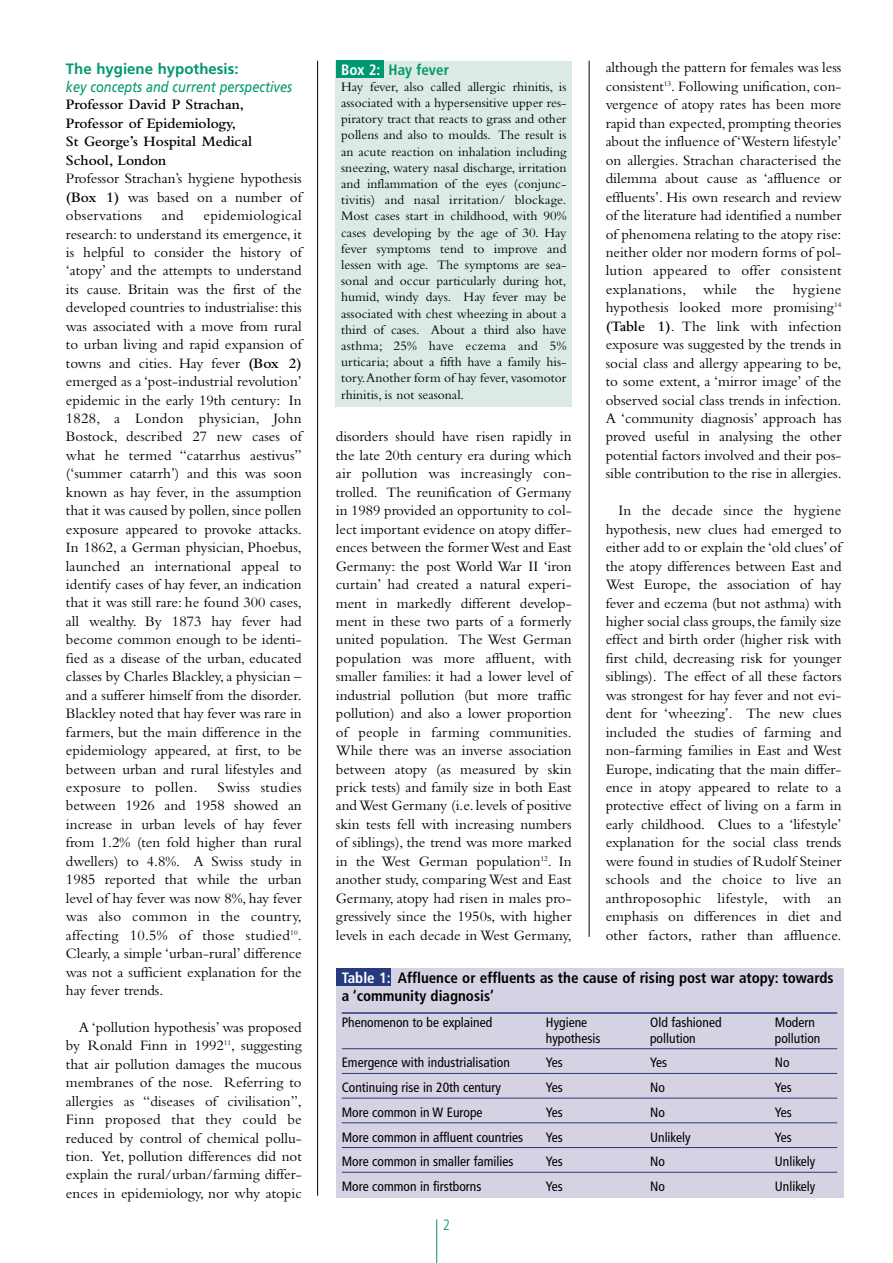
<style>
.page{position:relative;width:893px;height:1263px;background:#fff}
.page>*{position:absolute;margin:0;border:0;box-sizing:border-box;transform-origin:0 0}
.t1{font:15px/18.5px "Bembo";color:#000;text-align:justify}
.t2{font:600 15px/18.5px "Bembo";color:#000}
.t3{font:700 condensed 15px/18px "Frutiger";color:#000}
.t4{font:italic 15px "Frutiger";color:#009870;scale:.85 1}
.t5{font:700 15px "Frutiger";color:#009870}
.t6{font:700 condensed 15px "Frutiger";color:#009870}
.t7{font:300 condensed 15px "Frutiger";color:#009870}
.t8{font:13.5px/16.2px "Bembo";color:#000;text-align:justify}
.t9{font:condensed 13.5px "Frutiger";color:#000}
.s1{font-weight:600}
.s2{color:#fff}
</style>
<div class="page">
<hr style="left:436px;top:1219px;width:1px;height:44px;background:#009870">
<hr style="left:317px;top:61px;width:1px;height:1135px;background:#000">
<hr style="left:589px;top:61px;width:1px;height:876px;background:#000">
<div style="left:336px;top:61px;width:236px;height:345px;background:#dbebe3"></div>
<div style="left:336px;top:61px;width:47px;height:17px;background:#009870"></div>
<div style="left:336px;top:968px;width:507px;height:230px;background:#d5d3e3"></div>
<div style="left:336px;top:968px;width:55px;height:17px;background:#263b7e"></div>
<hr style="left:342px;top:1012px;width:495px;height:2px;background:#263b7e">
<hr style="left:342px;top:1048px;width:495px;height:1px;background:#263b7e">
<hr style="left:342px;top:1073px;width:495px;height:1px;background:#263b7e">
<hr style="left:342px;top:1098px;width:495px;height:1px;background:#263b7e">
<hr style="left:342px;top:1122px;width:495px;height:1px;background:#263b7e">
<hr style="left:342px;top:1147px;width:495px;height:1px;background:#263b7e">
<hr style="left:342px;top:1172px;width:495px;height:1px;background:#263b7e">
<p class="t5" style="left:66px;top:63px;width:174px">The hygiene hypothesis:</p>
<p class="t4" style="left:66px;top:81px;width:267px">key concepts and current perspectives</p>
<p class="t2" style="left:66px;top:97px;width:188px">Professor David P Strachan,<br>Professor of Epidemiology,<br>St George’s Hospital Medical<br>School, London</p>
<p class="t1" style="left:66px;top:171px;width:237px">Professor Strachan’s hygiene hypothesis <span class="s1">(Box 1)</span> was based on a number of observations</p>
<p class="t1" style="left:66px;top:208px;width:237px;text-indent:138px">epidemiological research: to understand its emergence, it is helpful to consider the history of ‘atopy’ and the attempts to understand its cause. Britain was the first of the developed countries to industrialise: this was associated with a move from rural to urban living and rapid expansion of towns and cities. Hay fever <span class="s1">(Box 2) </span>emerged as a ‘post-industrial revolution’ epidemic in the early 19th century: In 1828, a London physician, John Bostock, described 27 new cases of what he termed “catarrhus aestivus” (‘summer catarrh’) and this was soon known as hay fever, in the assumption that it was caused by pollen, since pollen exposure appeared to provoke attacks.<br>In 1862, a German physician, Phoebus, launched an international appeal to identify cases of hay fever, an indication that it was still rare: he found 300 cases, all wealthy. By 1873 hay fever had become common enough to be identi&shy;fied as a disease of the urban, educated classes by Charles Blackley, a physician – and a sufferer himself from the disorder.<br>Blackley noted that hay fever was rare in farmers, but the main difference in the epidemiology appeared, at first, to be between urban and rural lifestyles and exposure to pollen.</p>
<p class="t1" style="left:162px;top:208px;width:23px">and</p>
<p class="t1" style="left:66px;top:779px;width:237px;text-indent:151px">Swiss studies between 1926 and 1958 showed an increase in urban levels of hay fever from 1.2% (ten fold higher than rural dwellers) to 4.8%. A Swiss study in 1985 reported that while the urban level of hay fever was now 8%, hay fever was also common in the country, affecting 10.5% of those studied<sup>10</sup>.<br>Clearly, a simple ‘urban-rural’ difference was not a sufficient explanation for the hay fever trends.</p>
<p class="t1" style="left:66px;top:1019px;width:237px;text-indent:13px">A ‘pollution hypothesis’ was proposed by Ronald Finn in 1992<sup>11</sup>, suggesting that air pollution damages the mucous membranes of the nose. Referring to allergies as “diseases of civilisation”, Finn proposed that they could be reduced by control of chemical pollu&shy;tion. Yet, pollution differences did not explain the rural/urban/farming differ&shy;ences in epidemiology, nor why atopic</p>
<p class="t6" style="left:341px;top:64px;width:109px"><span class="s2">Box 2:</span> Hay fever</p>
<p class="t8" style="left:341px;top:80px;width:227px">Hay fever, also called allergic rhinitis, is associated with a hypersensitive upper res&shy;piratory tract that reacts to grass and other pollens and also to moulds. The result is an acute reaction on inhalation including sneezing, watery nasal discharge, irritation and inflammation of the eyes (conjunc&shy;tivitis) and nasal irritation/ blockage.<br>Most cases start in childhood, with 90% cases developing by the age of 30. Hay fever symptoms tend to improve and lessen with age. The symptoms are sea&shy;sonal and occur particularly during hot, humid, windy days. Hay fever may be associated with chest wheezing in about a third of cases. About a third also have asthma; 25% have eczema and 5% urticaria; about a fifth have a family his&shy;tory.Another form of hay fever, vasomotor rhinitis, is not seasonal.</p>
<p class="t1" style="left:336px;top:429px;width:237px">disorders should have risen rapidly in the late 20th century era during which air pollution was increasingly con&shy;trolled. The reunification of Germany in 1989 provided an opportunity to col&shy;lect important evidence on atopy differ&shy;ences between the former West and East Germany: the post World War II ‘iron curtain’ had created a natural experi&shy;ment in markedly different develop&shy;ment in these two parts of a formerly united population. The West German population was more affluent, with smaller families: it had a lower level of industrial pollution (but more traffic pollution) and also a lower proportion of people in farming communities.<br>While there was an inverse association between atopy (as measured by skin prick tests) and family size in both East and West Germany (i.e. levels of positive skin tests fell with increasing numbers of siblings), the trend was more marked in the West German population<sup>12</sup>. In another study, comparing West and East Germany, atopy had risen in males pro&shy;gressively since the 1950s, with higher levels in each decade in West Germany,</p>
<p class="t1" style="left:605px;top:60px;width:237px">although the pattern for females was less consistent<sup>13</sup>. Following unification, con&shy;vergence of atopy rates has been more rapid than expected, prompting theories about the influence of ‘Western lifestyle’ on allergies. Strachan characterised the dilemma about cause as ‘affluence or effluents’. His own research and review of the literature had identified a number of phenomena relating to the atopy rise: neither older nor modern forms of pol&shy;lution appeared to offer consistent explanations, while the hygiene hypothesis looked more promising<sup>14 </sup><span class="s1">(Table 1)</span>. The link with infection exposure was suggested by the trends in social class and allergy appearing to be, to some extent, a ‘mirror image’ of the observed social class trends in infection.<br>A ‘community diagnosis’ approach has proved useful in analysing the other potential factors involved and their pos&shy;sible contribution to the rise in allergies.</p>
<p class="t1" style="left:605px;top:503px;width:237px;text-indent:13px">In the decade since the hygiene hypothesis, new clues had emerged to either add to or explain the ‘old clues’ of the atopy differences between East and West Europe, the association of hay fever and eczema (but not asthma) with higher social class groups, the family size effect and birth order (higher risk with first child, decreasing risk for younger siblings). The effect of all these factors was strongest for hay fever and not evi&shy;dent for ‘wheezing’. The new clues included the studies of farming and non-farming families in East and West Europe, indicating that the main differ&shy;ence in atopy appeared to relate to a protective effect of living on a farm in early childhood. Clues to a ‘lifestyle’ explanation for the social class trends were found in studies of Rudolf Steiner schools and the choice to live an anthroposophic lifestyle, with an emphasis on differences in diet and other factors, rather than affluence.</p>
<p class="t3" style="left:342px;top:970px;width:493px"><span class="s2">Table 1:</span> Affluence or effluents as the cause of rising post war atopy: towards a ‘community diagnosis’</p>
<p class="t9" style="left:342px;top:1016px;width:152px">Phenomenon to be explained</p>
<p class="t9" style="left:546px;top:1016px;width:43px">Hygiene</p>
<p class="t9" style="left:650px;top:1016px;width:73px">Old fashioned</p>
<p class="t9" style="left:775px;top:1016px;width:41px">Modern</p>
<p class="t9" style="left:546px;top:1033px;width:56px">hypothesis</p>
<p class="t9" style="left:650px;top:1033px;width:47px">pollution</p>
<p class="t9" style="left:775px;top:1033px;width:47px">pollution</p>
<p class="t9" style="left:342px;top:1057px;width:170px">Emergence with industrialisation</p>
<p class="t9" style="left:546px;top:1057px;width:18px">Yes</p>
<p class="t9" style="left:650px;top:1057px;width:18px">Yes</p>
<p class="t9" style="left:775px;top:1057px;width:16px">No</p>
<p class="t9" style="left:342px;top:1082px;width:161px">Continuing rise in 20th century</p>
<p class="t9" style="left:546px;top:1082px;width:18px">Yes</p>
<p class="t9" style="left:650px;top:1082px;width:16px">No</p>
<p class="t9" style="left:775px;top:1082px;width:18px">Yes</p>
<p class="t9" style="left:342px;top:1107px;width:142px">More common in W Europe</p>
<p class="t9" style="left:546px;top:1107px;width:18px">Yes</p>
<p class="t9" style="left:650px;top:1107px;width:16px">No</p>
<p class="t9" style="left:775px;top:1107px;width:18px">Yes</p>
<p class="t9" style="left:342px;top:1131px;width:183px">More common in affluent countries</p>
<p class="t9" style="left:546px;top:1131px;width:18px">Yes</p>
<p class="t9" style="left:650px;top:1131px;width:42px">Unlikely</p>
<p class="t9" style="left:775px;top:1131px;width:18px">Yes</p>
<p class="t9" style="left:342px;top:1156px;width:173px">More common in smaller families</p>
<p class="t9" style="left:546px;top:1156px;width:18px">Yes</p>
<p class="t9" style="left:650px;top:1156px;width:16px">No</p>
<p class="t9" style="left:775px;top:1156px;width:42px">Unlikely</p>
<p class="t9" style="left:342px;top:1181px;width:141px">More common in firstborns</p>
<p class="t9" style="left:546px;top:1181px;width:18px">Yes</p>
<p class="t9" style="left:650px;top:1181px;width:16px">No</p>
<p class="t9" style="left:775px;top:1181px;width:42px">Unlikely</p>
<p class="t7" style="left:443px;top:1219px;width:9px">2</p>
</div>
